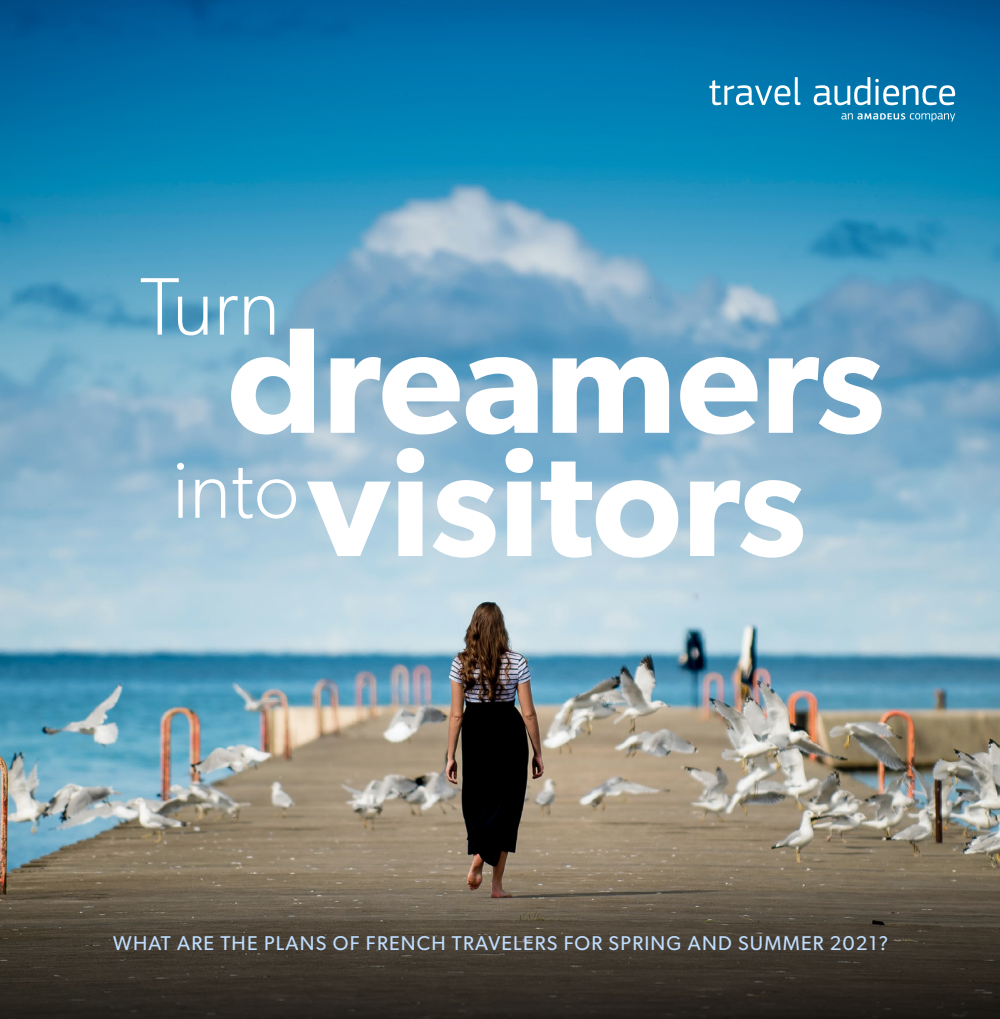
<style>
.page{position:relative;width:1000px;height:1019px;background:#fff}
.page>*{position:absolute;margin:0;border:0;box-sizing:border-box;transform-origin:0 0}
.t1{font:600 151px "Gibson";color:#fff}
.t2{font:300 81.75px "Gibson";color:#fff}
.t3{font:20px "Gibson";letter-spacing:.06em;color:#bfdeff}
</style>
<div class="page">
<img style="left:0;top:0;width:1000px;height:457px">
<svg style="left:841px;top:113px;width:114px;height:9px"></svg>
<svg style="left:709px;top:77px;width:92px;height:28px"></svg>
<svg style="left:814px;top:77px;width:141px;height:28px"></svg>
<img style="left:0;top:457px;width:1000px;height:562px">
<h2 class="t2" style="left:140px;top:257px;width:142px">Turn</h2>
<h1 class="t1" style="left:228px;top:290px;width:659px">dreamers</h1>
<h1 class="t1" style="left:172px;top:413px;width:636px"><sup>into</sup>visitors</h1>
<p class="t3" style="left:113px;top:931px;width:777px">WHAT ARE THE PLANS OF FRENCH TRAVELERS FOR SPRING AND SUMMER 2021?</p>
</div>
